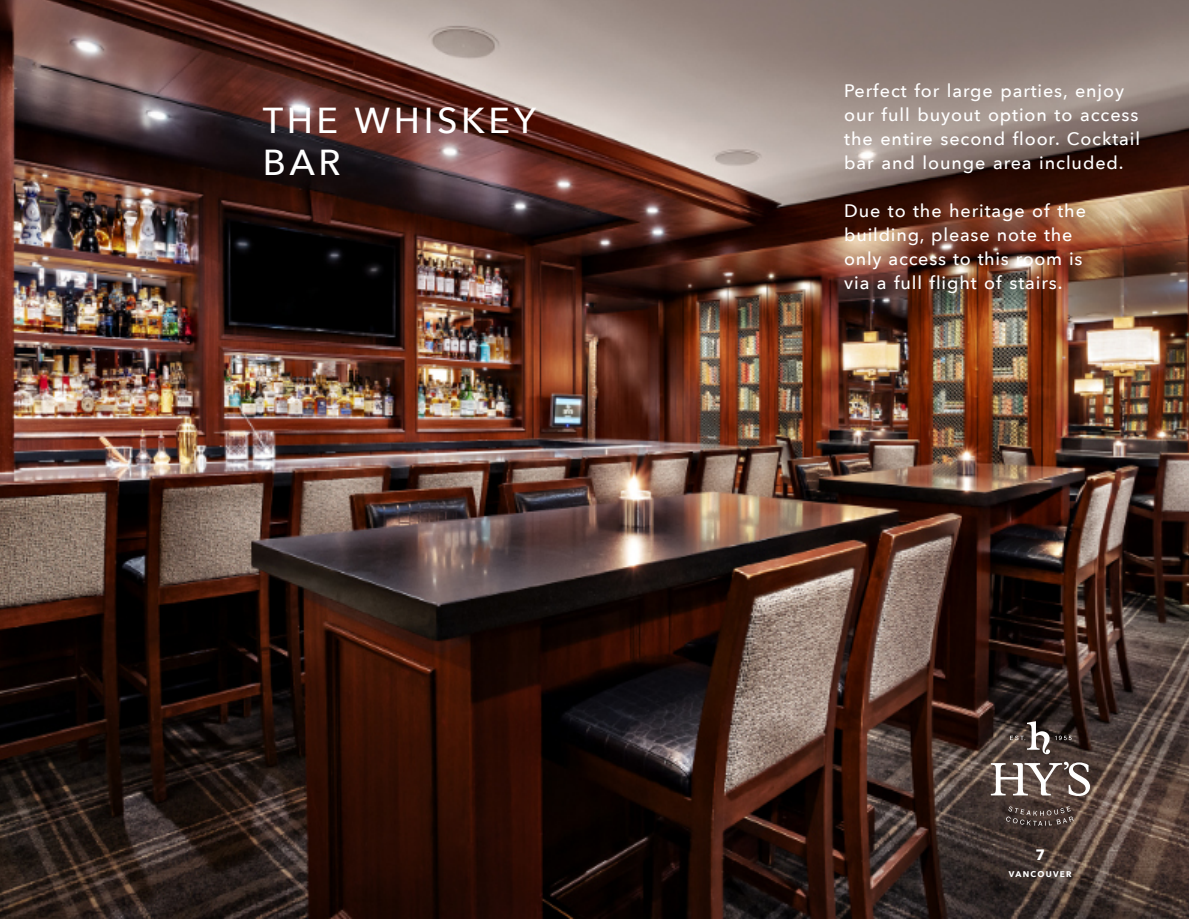
<style>
.page{position:relative;width:1189px;height:919px;background:#fff}
.page>*{position:absolute;margin:0;border:0;box-sizing:border-box;transform-origin:0 0}
.t1{font:500 36px/42px "Avenir Next";letter-spacing:.1em;color:#fff}
.t2{font:500 18px/24px "Avenir Next";letter-spacing:.05em;color:#fff}
.t3{font:700 15px "Avenir Next";color:#fff}
.t4{font:700 8.25px "Avenir Next";letter-spacing:.15em;color:#fff}
</style>
<div class="page">
<img style="left:0;top:0;width:1188px;height:918px">
<svg style="left:990px;top:761px;width:99px;height:34px"></svg>
<svg style="left:1005px;top:806px;width:68px;height:19px"></svg>
<svg style="left:1009px;top:721px;width:40px;height:33px"></svg>
<svg style="left:1055px;top:735px;width:16px;height:5px"></svg>
<h1 class="t1" style="left:263px;top:100px;width:275px">THE WHISKEY<br>BAR</h1>
<p class="t2" style="left:844px;top:79px;width:297px">Perfect for large parties, enjoy our full buyout option to access the entire second floor. Cocktail bar and lounge area included.</p>
<p class="t2" style="left:844px;top:199px;width:243px">Due to the heritage of the building, please note the only access to this room is via a full flight of stairs.</p>
<p class="t3" style="left:1035px;top:844px;width:11px">7</p>
<p class="t4" style="left:1008px;top:868px;width:64px">VANCOUVER</p>
</div>
